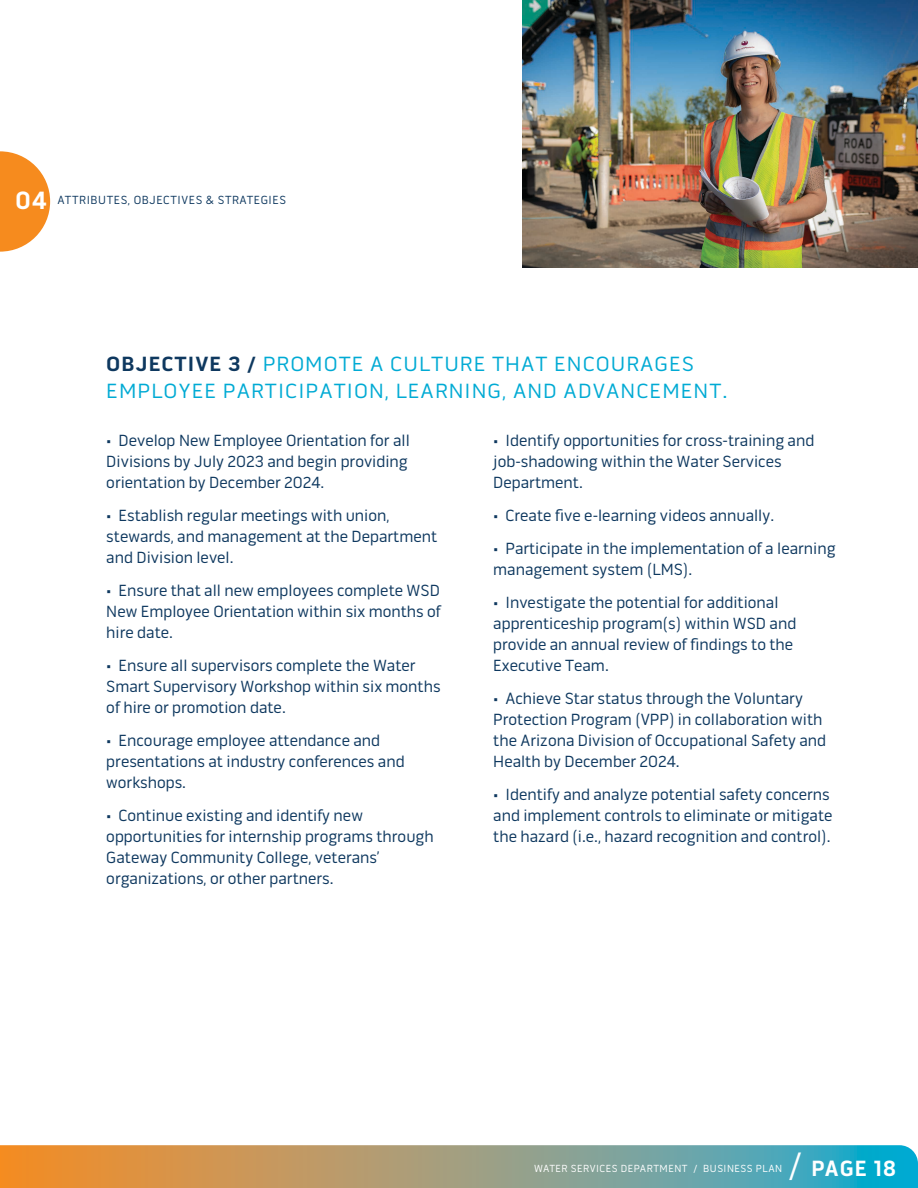
<style>
.page{position:relative;width:918px;height:1188px;background:#fff}
.page>*{position:absolute;margin:0;border:0;box-sizing:border-box;transform-origin:0 0}
.t1{font:700 22.5px "Pill Gothic 600 mg";letter-spacing:.05em;color:#fff;scale:.95 1}
.t2{font:21px/27px "Pill Gothic 600 mg";letter-spacing:.05em;color:#00aad4}
.t3{font:16.5px/21px "Pill Gothic 600 mg";color:#0e385f;scale:.95 1}
.t4{font:12px "Pill Gothic 600 mg";letter-spacing:.05em;color:#0e385f;scale:.95 1}
.t5{font:10.5px "Pill Gothic 600 mg";letter-spacing:.05em;color:#fff;scale:.95 1}
.s1{font-weight:700;font-size:25.5px;color:#fff}
.s2{font-weight:700;color:#0e385f}
.s3{font-weight:400;font-size:36px}
</style>
<div class="page">
<svg style="left:0;top:1145px;width:918px;height:43px;background:#989d7e"></svg>
<svg style="left:0;top:151px;width:50px;height:101px"></svg>
<img style="left:523px;top:0;width:395px;height:268px">
<p class="t4" style="left:16px;top:193px;width:286px"><span class="s1">04</span> ATTRIBUTES, OBJECTIVES &amp; STRATEGIES</p>
<p class="t2" style="left:106px;top:351px;width:623px"><span class="s2">OBJECTIVE 3 /</span> PROMOTE A CULTURE THAT ENCOURAGES<br>EMPLOYEE PARTICIPATION, LEARNING, AND ADVANCEMENT.</p>
<p class="t3" style="left:493px;top:430px;width:340px">• Identify opportunities for cross-training and job-shadowing within the Water Services<br>Department.</p>
<p class="t3" style="left:493px;top:505px;width:297px">• Create five e-learning videos annually.</p>
<p class="t3" style="left:493px;top:538px;width:362px">• Participate in the implementation of a learning management system (LMS).</p>
<p class="t3" style="left:493px;top:592px;width:321px">• Investigate the potential for additional apprenticeship program(s) within WSD and provide an annual review of findings to the Executive Team.</p>
<p class="t3" style="left:493px;top:688px;width:352px">• Achieve Star status through the Voluntary Protection Program (VPP) in collaboration with the Arizona Division of Occupational Safety and Health by December 2024.</p>
<p class="t3" style="left:493px;top:784px;width:359px">• Identify and analyze potential safety concerns and implement controls to eliminate or mitigate the hazard (i.e., hazard recognition and control).</p>
<p class="t3" style="left:106px;top:430px;width:321px">• Develop New Employee Orientation for all<br>Divisions by July 2023 and begin providing orientation by December 2024.</p>
<p class="t3" style="left:106px;top:505px;width:350px">• Establish regular meetings with union, stewards, and management at the Department and Division level.</p>
<p class="t3" style="left:106px;top:580px;width:354px;text-align:justify">• Ensure that all new employees complete WSD New Employee Orientation within six months of hire date.</p>
<p class="t3" style="left:106px;top:655px;width:353px">• Ensure all supervisors complete the Water<br>Smart Supervisory Workshop within six months of hire or promotion date.</p>
<p class="t3" style="left:106px;top:730px;width:316px">• Encourage employee attendance and presentations at industry conferences and workshops.</p>
<p class="t3" style="left:106px;top:805px;width:346px">• Continue existing and identify new opportunities for internship programs through Gateway Community College, veterans’ organizations, or other partners.</p>
<p class="t5" style="left:534px;top:1163px;width:263px">WATER SERVICES DEPARTMENT / BUSINESS PLAN</p>
<h1 class="t1" style="left:789px;top:1155px;width:115px"><span class="s3">/</span> PAGE 18</h1>
</div>
